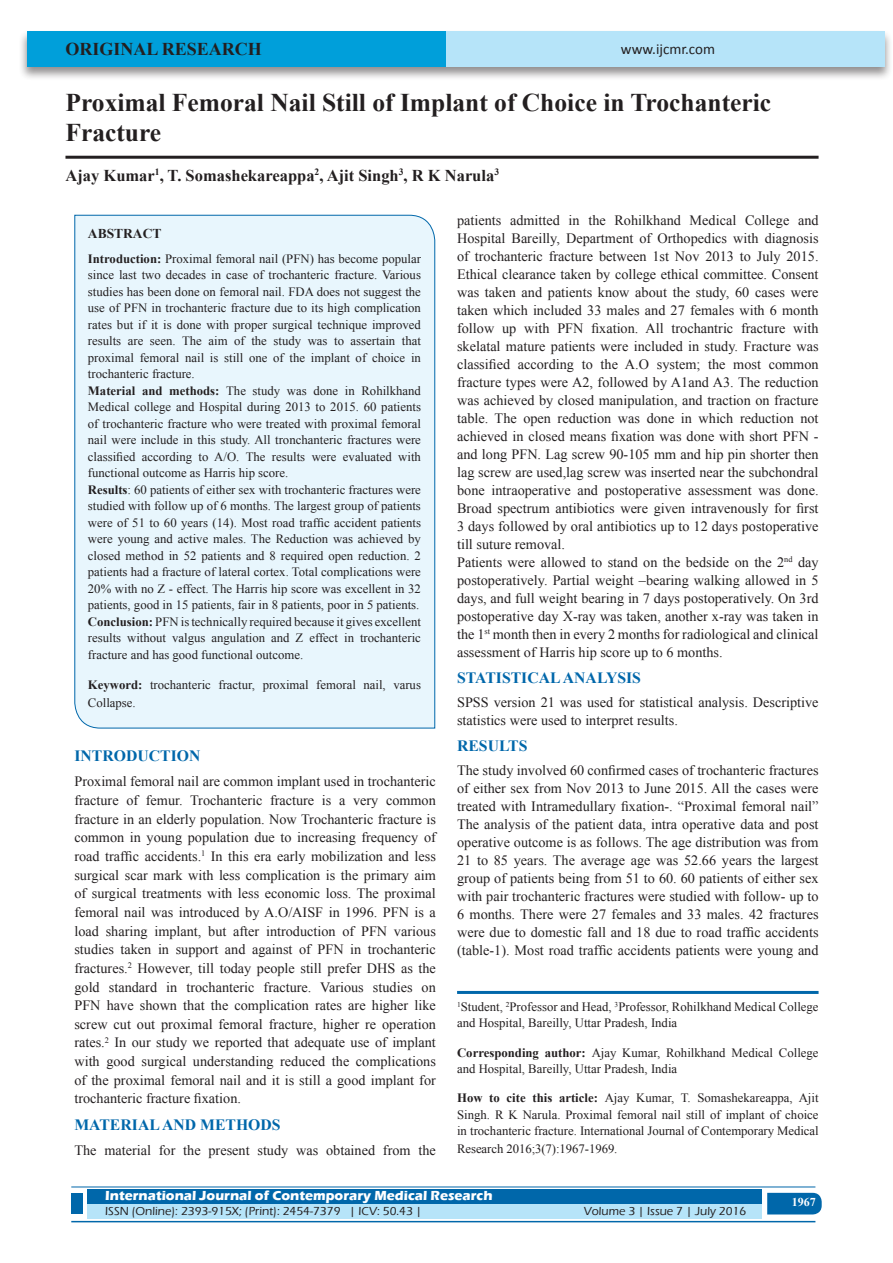
<style>
.page{position:relative;width:893px;height:1263px;background:#fff}
.page>*{position:absolute;margin:0;border:0;box-sizing:border-box;transform-origin:0 0}
.A_Title_New{font:700 25.5px/30px "Times New Roman";color:#231f20}
.AT_new{font:700 18px "Times New Roman";color:#231f20}
.AU-New{font:700 16.5px "Times New Roman";color:#231f20}
.t1{font:700 15.75px "Times New Roman";color:#0067aa}
.t2{font:15px "Calibri";color:#231f20}
.TX_New{font:14.25px/18px "Times New Roman";color:#231f20;text-align:justify}
.t3{font:700 13.5px "Eras ITC";color:#fff}
.t4{font:700 13.5px "Times New Roman";color:#231f20}
.HTC_new{font:12.75px/16.5px "Times New Roman";color:#231f20}
.Affi_New{font:12.75px/16.5px "Times New Roman";color:#231f20}
.Corresponding{font:12.75px/16.5px "Times New Roman";color:#231f20}
.t5{font:500 12px "Eras ITC";color:#231f20}
.t6{font:700 12px "Times New Roman";color:#fff}
.s1{font-weight:700}
</style>
<div class="page">
<div style="left:19px;top:29px;width:874px;height:52px;background:#231f20;opacity:.5"></div>
<div style="left:27px;top:31px;width:858px;height:35px;background:#b6e4f9"></div>
<div style="left:27px;top:31px;width:419px;height:35px;background:#009fda"></div>
<div style="left:87px;top:1189px;width:674px;height:15px;background:#0067aa"></div>
<div style="left:87px;top:1204px;width:674px;height:15px;background:#b6e4f9"></div>
<svg style="left:767px;top:1193px;width:55px;height:21px"></svg>
<hr style="left:71px;top:1186px;width:744px;height:1px;background:#0067aa">
<hr style="left:71px;top:1221px;width:744px;height:1px;background:#0067aa">
<div style="left:71px;top:1193px;width:12px;height:21px;background:#0067aa"></div>
<hr style="left:65px;top:156px;width:754px;height:3px;background:#231f20">
<div style="left:74px;top:214px;width:361px;height:515px;background:#e8f6fd"></div>
<hr style="left:457px;top:991px;width:362px;height:3px;background:#0067aa">
<p class="AT_new" style="left:65px;top:36px;width:198px">ORIGINAL RESEARCH</p>
<p class="t2" style="left:621px;top:40px;width:96px">www.ijcmr.com</p>
<p class="A_Title_New" style="left:65px;top:87px;width:707px">Proximal Femoral Nail Still of Implant of Choice in Trochanteric<br>Fracture</p>
<p class="AU-New" style="left:65px;top:164px;width:435px">Ajay Kumar<sup>1</sup>, T. Somashekareappa<sup>2</sup>, Ajit Singh<sup>3</sup>, R K Narula<sup>3</sup></p>
<p class="t4" style="left:88px;top:224px;width:75px">ABSTRACT</p>
<p class="HTC_new" style="left:88px;top:250px;width:335px"><span class="s1">Introduction:</span> Proximal femoral nail (PFN) has become popular since last two decades in case of trochanteric fracture. Various studies has been done on femoral nail. FDA does not suggest the use of PFN in trochanteric fracture due to its high complication rates but if it is done with proper surgical technique improved results are seen. The aim of the study was to assertain that proximal femoral nail is still one of the implant of choice in trochanteric fracture.<br><span class="s1">Material and methods:</span> The study was done in Rohilkhand Medical college and Hospital during 2013 to 2015. 60 patients of trochanteric fracture who were treated with proximal femoral nail were include in this study. All tronchanteric fractures were classified according to A/O. The results were evaluated with functional outcome as Harris hip score.<br><span class="s1">Results</span>: 60 patients of either sex with trochanteric fractures were studied with follow up of 6 months. The largest group of patients were of 51 to 60 years (14). Most road traffic accident patients were young and active males. The Reduction was achieved by closed method in 52 patients and 8 required open reduction. 2 patients had a fracture of lateral cortex. Total complications were 20% with no Z - effect. The Harris hip score was excellent in 32 patients, good in 15 patients, fair in 8 patients, poor in 5 patients.<br><span class="s1">Conclusion:</span> PFN is technically required because it gives excellent results without valgus angulation and Z effect in trochanteric fracture and has good functional outcome.</p>
<p class="HTC_new" style="left:88px;top:676px;width:335px;line-height:18px"><span class="s1">Keyword:</span> trochanteric fractur, proximal femoral nail, varus<br>Collapse.</p>
<h1 class="t1" style="left:74px;top:745px;width:127px">INTRODUCTION</h1>
<p class="TX_New" style="left:74px;top:772px;width:363px;line-height:18.6px">Proximal femoral nail are common implant used in trochanteric fracture of femur. Trochanteric fracture is a very common fracture in an elderly population. Now Trochanteric fracture is common in young population due to increasing frequency of road traffic accidents.<sup>1</sup> In this era early mobilization and less surgical scar mark with less complication is the primary aim of surgical treatments with less economic loss. The proximal femoral nail was introduced by A.O/AISF in 1996. PFN is a load sharing implant, but after introduction of PFN various studies taken in support and against of PFN in trochanteric fractures.<sup>2</sup> However, till today people still prefer DHS as the gold standard in trochanteric fracture. Various studies on PFN have shown that the complication rates are higher like screw cut out proximal femoral fracture, higher re operation rates.<sup>2</sup> In our study we reported that adequate use of implant with good surgical understanding reduced the complications of the proximal femoral nail and it is still a good implant for trochanteric fracture fixation.</p>
<h1 class="t1" style="left:74px;top:1114px;width:208px">MATERIAL AND METHODS</h1>
<p class="TX_New" style="left:74px;top:1141px;width:363px">The material for the present study was obtained from the</p>
<p class="TX_New" style="left:457px;top:211px;width:363px">patients admitted in the Rohilkhand Medical College and Hospital Bareilly, Department of Orthopedics with diagnosis of trochanteric fracture between 1st Nov 2013 to July 2015.<br>Ethical clearance taken by college ethical committee. Consent was taken and patients know about the study, 60 cases were taken which included 33 males and 27 females with 6 month follow up with PFN fixation. All trochantric fracture with skelatal mature patients were included in study. Fracture was classified according to the A.O system; the most common fracture types were A2, followed by A1and A3. The reduction was achieved by closed manipulation, and traction on fracture table. The open reduction was done in which reduction not achieved in closed means fixation was done with short PFN - and long PFN. Lag screw 90-105 mm and hip pin shorter then lag screw are used,lag screw was inserted near the subchondral bone intraoperative and postoperative assessment was done.<br>Broad spectrum antibiotics were given intravenously for first 3 days followed by oral antibiotics up to 12 days postoperative till suture removal.</p>
<p class="TX_New" style="left:457px;top:553px;width:363px">Patients were allowed to stand on the bedside on the 2<sup>nd</sup> day postoperatively. Partial weight –bearing walking allowed in 5 days, and full weight bearing in 7 days postoperatively. On 3rd postoperative day X-ray was taken, another x-ray was taken in the 1<sup>st</sup> month then in every 2 months for radiological and clinical assessment of Harris hip score up to 6 months.</p>
<h1 class="t1" style="left:457px;top:666px;width:185px">STATISTICAL ANALYSIS</h1>
<p class="TX_New" style="left:457px;top:693px;width:363px">SPSS version 21 was used for statistical analysis. Descriptive statistics were used to interpret results.</p>
<h1 class="t1" style="left:457px;top:735px;width:72px">RESULTS</h1>
<p class="TX_New" style="left:457px;top:761px;width:363px">The study involved 60 confirmed cases of trochanteric fractures of either sex from Nov 2013 to June 2015. All the cases were treated with Intramedullary fixation-. “Proximal femoral nail” The analysis of the patient data, intra operative data and post operative outcome is as follows. The age distribution was from 21 to 85 years. The average age was 52.66 years the largest group of patients being from 51 to 60. 60 patients of either sex with pair trochanteric fractures were studied with follow- up to 6 months. There were 27 females and 33 males. 42 fractures were due to domestic fall and 18 due to road traffic accidents (table-1). Most road traffic accidents patients were young and</p>
<p class="Affi_New" style="left:457px;top:998px;width:363px"><sup>1</sup>Student, <sup>2</sup>Professor and Head, <sup>3</sup>Professor, Rohilkhand Medical College and Hospital, Bareilly, Uttar Pradesh, India</p>
<p class="Corresponding" style="left:457px;top:1044px;width:363px"><span class="s1">Corresponding author:</span> Ajay Kumar, Rohilkhand Medical College and Hospital, Bareilly, Uttar Pradesh, India</p>
<p class="HTC_new" style="left:457px;top:1090px;width:363px;text-align:justify"><span class="s1">How to cite this article:</span> Ajay Kumar, T. Somashekareappa, Ajit Singh. R K Narula. Proximal femoral nail still of implant of choice in trochanteric fracture. International Journal of Contemporary Medical</p>
<p class="HTC_new" style="left:457px;top:1141px;width:162px">Research 2016;3(7):1967-1969.</p>
<p class="t3" style="left:105px;top:1188px;width:389px">International Journal of Contemporary Medical Research</p>
<p class="t5" style="left:105px;top:1204px;width:318px">ISSN (Online): 2393-915X; (Print): 2454-7379 | ICV: 50.43 |</p>
<p class="t5" style="left:584px;top:1204px;width:164px">Volume 3 | Issue 7 | July 2016</p>
<h4 class="t6" style="left:792px;top:1194px;width:25px">1967</h4>
</div>
